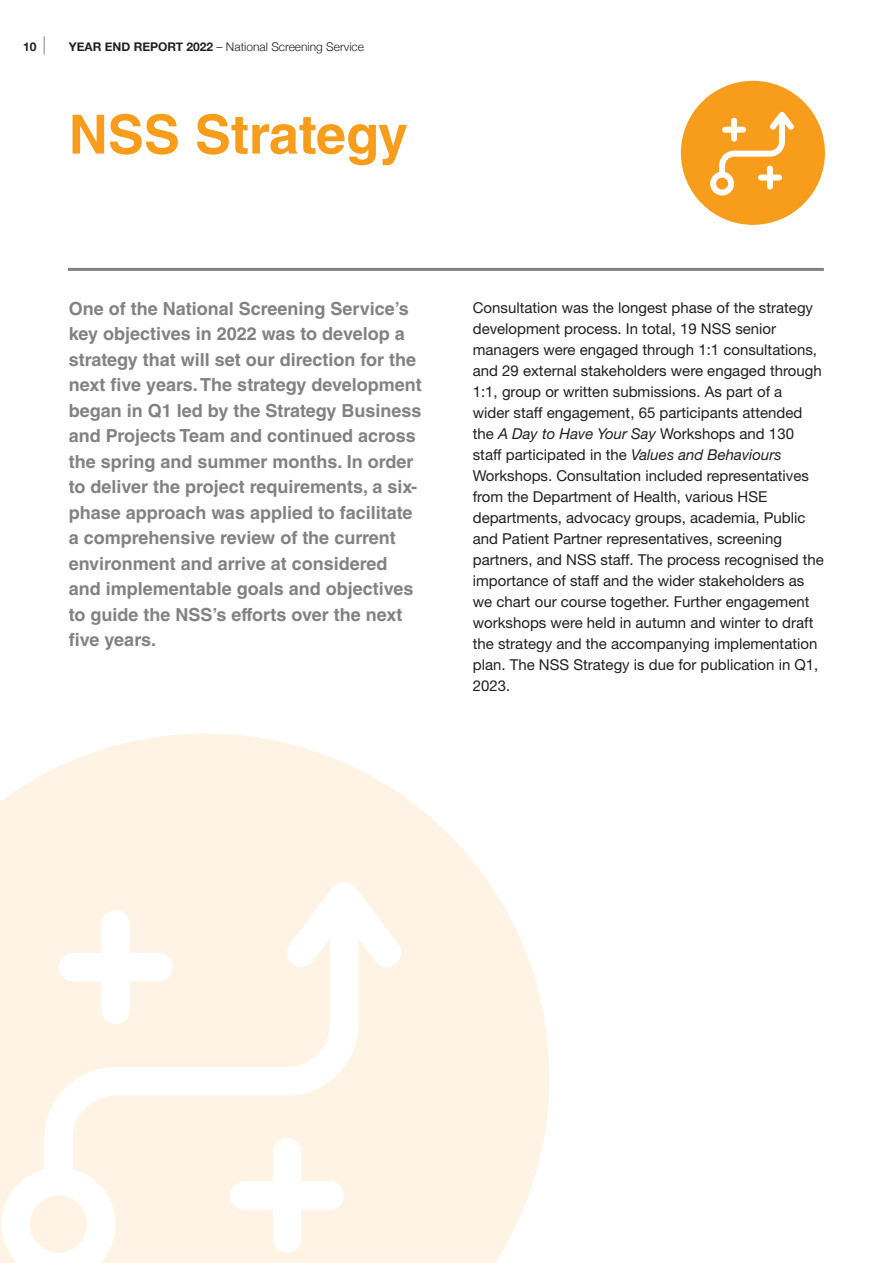
<style>
.page{position:relative;width:893px;height:1263px;background:#fff}
.page>*{position:absolute;margin:0;border:0;box-sizing:border-box;transform-origin:0 0}
.Chapter_1{font:700 54px "Helvetica LT Std";color:#f89c1c}
.intro_para{font:700 18px/25.5px "Helvetica LT Std";color:#828284}
.HSE_EoY_Body{font:15px/21px "Helvetica Neue LT Pro";color:#231f20}
._00__2018_Body_Text{font:300 12px "Helvetica Neue";color:#231f20}
.t1{font:700 12px "Helvetica Neue";color:#231f20}
.s1{font-weight:700}
.s2{font-style:italic}
</style>
<div class="page">
<hr style="left:68px;top:268px;width:756px;height:3px;background:#828284">
<div style="left:681px;top:81px;width:144px;height:144px;background:#f89c1c;border-radius:50%"></div>
<svg style="left:44px;top:36px;width:1px;height:19px"></svg>
<svg style="left:710px;top:111px;width:84px;height:85px"></svg>
<svg style="left:0;top:733px;width:549px;height:530px;fill:#fef3e4"></svg>
<svg style="left:1px;top:880px;width:402px;height:383px;fill:#fef3e4"></svg>
<svg style="left:59px;top:910px;width:114px;height:114px"></svg>
<svg style="left:230px;top:1138px;width:114px;height:114px"></svg>
<p class="t1" style="left:23px;top:38px;width:15px">10</p>
<p class="_00__2018_Body_Text" style="left:69px;top:37px;width:297px"><span class="s1">YEAR END REPORT 2022</span> – National Screening Service</p>
<p class="Chapter_1" style="left:69px;top:102px;width:341px">NSS Strategy</p>
<p class="intro_para" style="left:69px;top:295px;width:354px">One of the National Screening Service’s key objectives in 2022 was to develop a strategy that will set our direction for the next five years. The strategy development began in Q1 led by the Strategy Business and Projects Team and continued across the spring and summer months. In order to deliver the project requirements, a six&shy;phase approach was applied to facilitate a comprehensive review of the current environment and arrive at considered and implementable goals and objectives to guide the NSS’s efforts over the next five years.</p>
<p class="HSE_EoY_Body" style="left:473px;top:296px;width:353px">Consultation was the longest phase of the strategy development process. In total, 19 NSS senior managers were engaged through 1:1 consultations, and 29 external stakeholders were engaged through 1:1, group or written submissions. As part of a<br>wider staff engagement, 65 participants attended the <span class="s2">A Day to Have Your Say</span> Workshops and 130 staff participated in the <span class="s2">Values and Behaviours </span>Workshops. Consultation included representatives from the Department of Health, various HSE departments, advocacy groups, academia, Public and Patient Partner representatives, screening partners, and NSS staff. The process recognised the importance of staff and the wider stakeholders as we chart our course together. Further engagement workshops were held in autumn and winter to draft the strategy and the accompanying implementation plan. The NSS Strategy is due for publication in Q1, 2023.</p>
</div>
